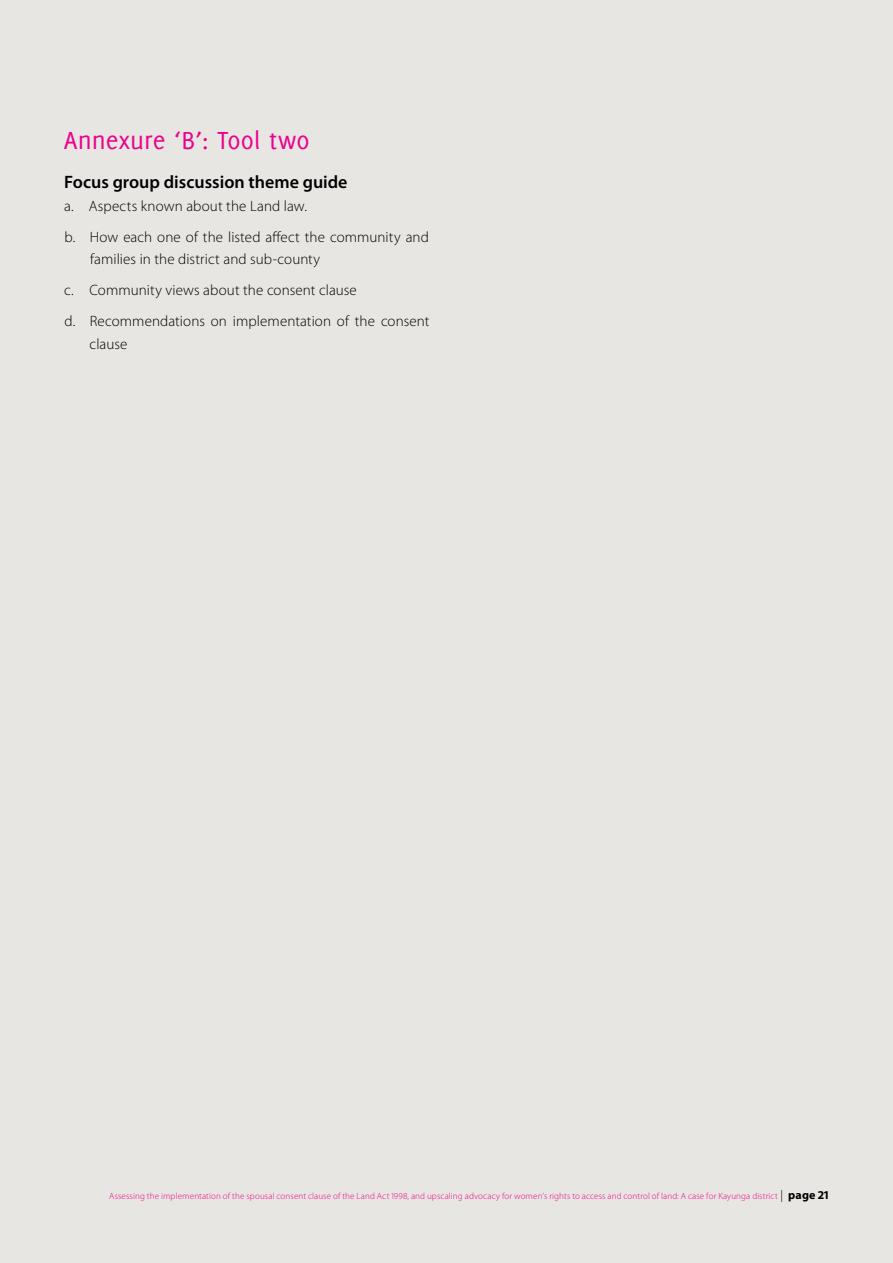
<style>
.page{position:relative;width:893px;height:1263px;background:#e8e6e2}
.page>*{position:absolute;margin:0;border:0;box-sizing:border-box;transform-origin:0 0}
.t1{font:27px "Delicious";letter-spacing:.005em;color:#ec008c}
.t2{font:600 18px "Myriad Pro";color:#000}
.t3{font:300 15px/31px "Myriad Pro";letter-spacing:.005em;color:#000}
.t4{font:300 9px "Myriad Pro";letter-spacing:.015em;color:#ec008c}
.s1{font-size:12px;color:#000}
.s2{font-weight:700;font-size:12px;color:#000}
</style>
<div class="page">
<h1 class="t1" style="left:64px;top:125px;width:247px">Annexure ‘B’: Tool two</h1>
<p class="t2" style="left:64px;top:171px;width:285px">Focus group discussion theme guide</p>
<p class="t3" style="left:64px;top:190px;width:366px">a. Aspects known about the Land law.<br>b. How each one of the listed affect the community and</p>
<p class="t3" style="left:64px;top:244px;width:367px;text-indent:26px">families in the district and sub-county<br>c. Community views about the consent clause<br>d. Recommendations on implementation of the consent</p>
<p class="t3" style="left:90px;top:328px;width:39px">clause</p>
<p class="t4" style="left:110px;top:1191px;width:720px">Assessing the implementation of the spousal consent clause of the Land Act 1998, and upscaling advocacy for women’s rights to access and control of land: A case for Kayunga district <span class="s1">|</span> <span class="s2">page 21</span></p>
</div>
